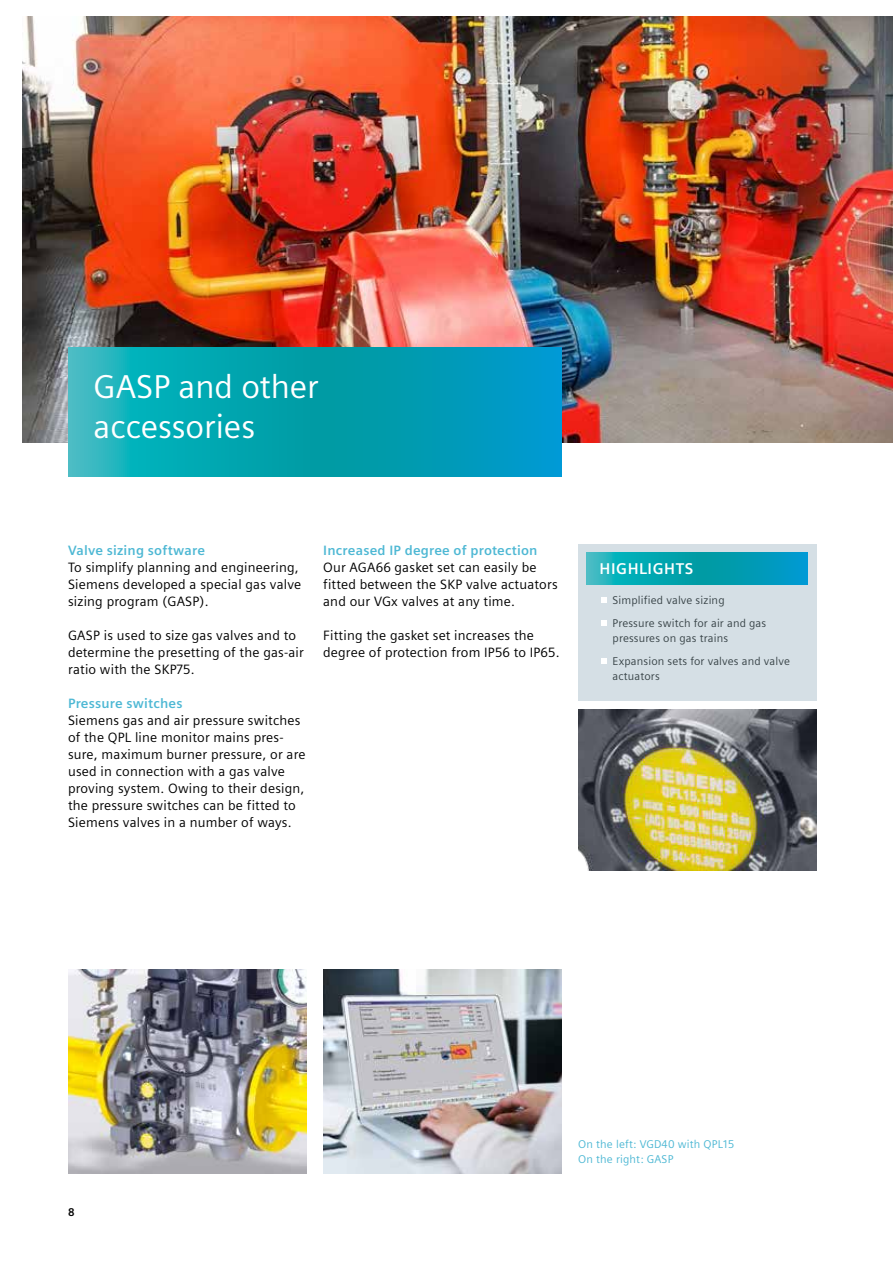
<style>
.page{position:relative;width:893px;height:1263px;background:#fff}
.page>*{position:absolute;margin:0;border:0;box-sizing:border-box;transform-origin:0 0}
.t1{font:33px/39.6px "Siemens Sans";color:#fff}
.t2{font:700 15.6px "Siemens Sans";letter-spacing:.035em;color:#fff}
.t3{font:13.5px/17px "Siemens Sans";letter-spacing:.015em;color:#000}
.t4{font:700 13.5px "Siemens Sans";letter-spacing:.015em;color:#4eb8d4}
.t5{font:11.25px/23.1px "Siemens Sans";letter-spacing:.015em;color:#394448}
.t6{font:11.25px/14.7px "Siemens Sans";letter-spacing:.015em;color:#4eb8d4}
.t7{font:700 11.25px "Siemens Sans";color:#000}
</style>
<div class="page">
<img style="left:68px;top:969px;width:238px;height:205px">
<img style="left:23px;top:17px;width:870px;height:425px">
<img style="left:578px;top:709px;width:238px;height:161px">
<svg style="left:68px;top:347px;width:493px;height:129px;background:#06a2b6"></svg>
<div style="left:578px;top:544px;width:238px;height:157px;background:#d5dfe5"></div>
<svg style="left:601px;top:597px;width:5px;height:6px"></svg>
<svg style="left:601px;top:620px;width:5px;height:6px"></svg>
<svg style="left:601px;top:658px;width:5px;height:6px"></svg>
<svg style="left:587px;top:553px;width:221px;height:32px;background:#06a2b6"></svg>
<img style="left:323px;top:969px;width:238px;height:205px">
<h1 class="t1" style="left:94px;top:370px;width:227px">GASP and other accessories</h1>
<p class="t4" style="left:68px;top:545px;width:138px">Valve sizing software</p>
<p class="t3" style="left:68px;top:560px;width:235px">To simplify planning and engineering,<br>Siemens developed a special gas valve sizing program (GASP).</p>
<p class="t3" style="left:68px;top:628px;width:237px">GASP is used to size gas valves and to determine the presetting of the gas-air ratio with the SKP75.</p>
<p class="t4" style="left:68px;top:698px;width:116px">Pressure switches</p>
<p class="t3" style="left:68px;top:713px;width:239px">Siemens gas and air pressure switches of the QPL line monitor mains pres&shy;sure, maximum burner pressure, or are used in connection with a gas valve proving system. Owing to their design, the pressure switches can be fitted to Siemens valves in a number of ways.</p>
<p class="t4" style="left:323px;top:545px;width:216px">Increased IP degree of protection</p>
<p class="t3" style="left:323px;top:560px;width:236px">Our AGA66 gasket set can easily be fitted between the SKP valve actuators and our VGx valves at any time.</p>
<p class="t3" style="left:323px;top:628px;width:238px">Fitting the gasket set increases the degree of protection from IP56 to IP65.</p>
<p class="t2" style="left:600px;top:562px;width:95px">HIGHLIGHTS</p>
<p class="t5" style="left:613px;top:589px;width:155px">Simplified valve sizing<br>Pressure switch for air and gas</p>
<p class="t5" style="left:613px;top:627px;width:179px">pressures on gas trains<br>Expansion sets for valves and valve</p>
<p class="t5" style="left:613px;top:665px;width:49px">actuators</p>
<p class="t7" style="left:68px;top:1208px;width:8px">8</p>
<p class="t6" style="left:578px;top:1138px;width:157px">On the left: VGD40 with QPL15<br>On the right: GASP</p>
</div>
